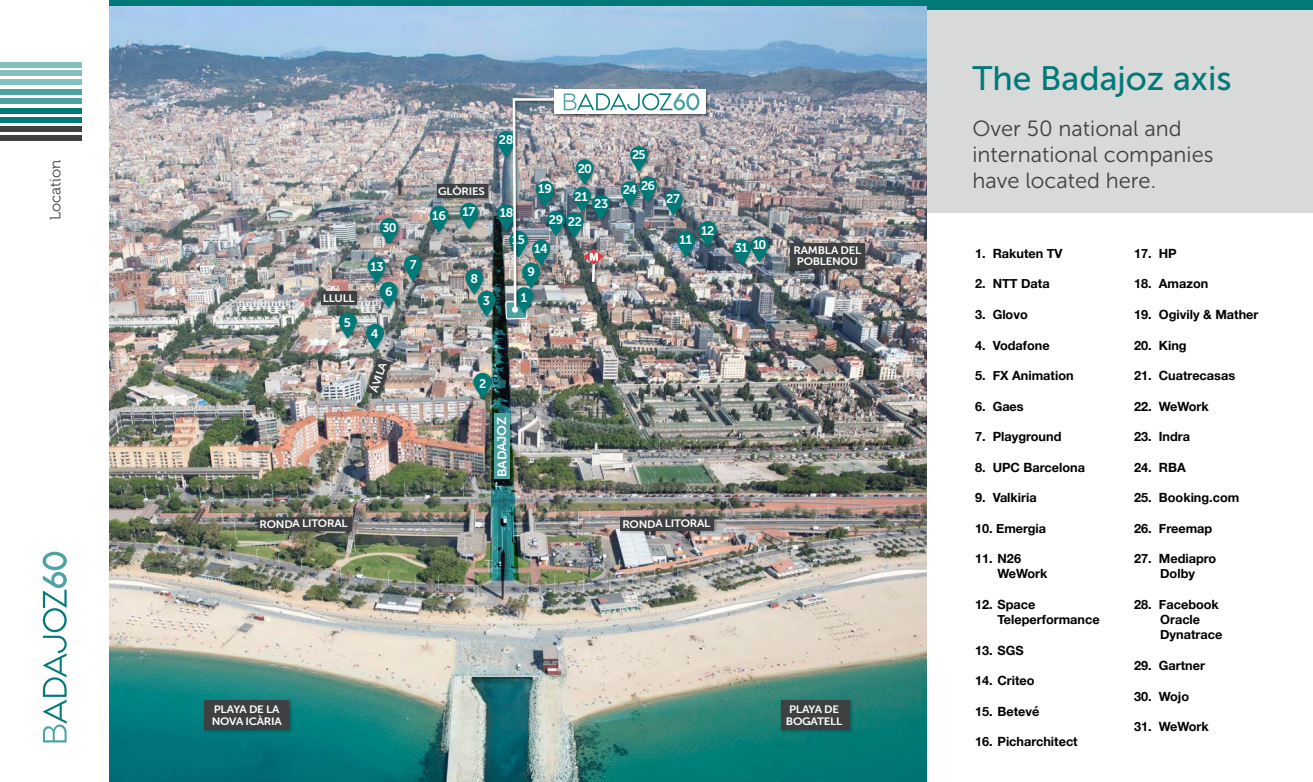
<style>
.page{position:relative;width:1313px;height:782px;background:#fff}
.page>*{position:absolute;margin:0;border:0;box-sizing:border-box;transform-origin:0 0}
.t1{font:33.75px "Museo Sans 500";color:#007979}
.t2{font:21.88px/26.2px "Museo Sans 300";color:#3e4042}
.t3{font:15px "Museo 300";color:#3e4042}
.t4{font:700 12.69px/15.2px "Helvetica Neue";color:#000}
.t5{font:12.5px "Museo Sans 700";letter-spacing:-.025em;color:#fff}
.t6{font:12.38px "Museo Sans 700";letter-spacing:-.035em;color:#fff;scale:1.08 1}
.t7{font:10.69px/12.5px "Museo Sans 700";letter-spacing:-.035em;color:#fff;scale:1.08 1}
</style>
<div class="page">
<div style="left:849px;top:0;width:463px;height:212px;background:#d8d9d9"></div>
<div style="left:109px;top:0;width:1203px;height:9px;background:#007979"></div>
<svg style="left:43px;top:551px;width:24px;height:191px"></svg>
<img style="left:109px;top:7px;width:817px;height:774px">
<div style="left:364px;top:322px;width:24px;height:31px;background:#000;opacity:.3"></div>
<svg style="left:365px;top:323px;width:19px;height:27px"></svg>
<div style="left:337px;top:311px;width:23px;height:31px;background:#000;opacity:.3"></div>
<svg style="left:338px;top:312px;width:19px;height:27px"></svg>
<div style="left:402px;top:254px;width:24px;height:30px;background:#000;opacity:.3"></div>
<svg style="left:404px;top:255px;width:18px;height:26px"></svg>
<div style="left:749px;top:235px;width:23px;height:30px;background:#000;opacity:.3"></div>
<div style="left:731px;top:238px;width:23px;height:30px;background:#000;opacity:.3"></div>
<svg style="left:732px;top:236px;width:37px;height:29px"></svg>
<div style="left:428px;top:204px;width:24px;height:32px;background:#000;opacity:.3"></div>
<svg style="left:429px;top:206px;width:20px;height:27px"></svg>
<div style="left:458px;top:201px;width:24px;height:32px;background:#000;opacity:.3"></div>
<div style="left:378px;top:216px;width:24px;height:32px;background:#000;opacity:.3"></div>
<svg style="left:379px;top:218px;width:20px;height:27px"></svg>
<div style="left:697px;top:219px;width:23px;height:31px;background:#000;opacity:.3"></div>
<div style="left:378px;top:280px;width:23px;height:31px;background:#000;opacity:.3"></div>
<div style="left:366px;top:256px;width:23px;height:30px;background:#000;opacity:.3"></div>
<svg style="left:367px;top:257px;width:31px;height:51px;background:#5f8b8c"></svg>
<div style="left:398px;top:180px;width:6px;height:18px;background:#000;opacity:.5"></div>
<hr style="left:398px;top:181px;width:3px;height:14px;background:#3e4042">
<div style="left:825px;top:267px;width:6px;height:21px;background:#000;opacity:.5"></div>
<hr style="left:825px;top:267px;width:3px;height:17px;background:#3e4042">
<div style="left:552px;top:88px;width:157px;height:30px;background:#000;opacity:.5"></div>
<div style="left:554px;top:89px;width:151px;height:25px;background:#fff"></div>
<img style="left:459px;top:93px;width:258px;height:487px">
<div style="left:788px;top:241px;width:80px;height:31px;background:#000;opacity:.3"></div>
<div style="left:790px;top:243px;width:74px;height:25px;background:#3e4042"></div>
<div style="left:319px;top:290px;width:42px;height:19px;background:#000;opacity:.3"></div>
<div style="left:321px;top:291px;width:36px;height:14px;background:#3e4042"></div>
<div style="left:256px;top:515px;width:100px;height:19px;background:#000;opacity:.3"></div>
<div style="left:258px;top:517px;width:94px;height:13px;background:#3e4042"></div>
<div style="left:619px;top:515px;width:99px;height:19px;background:#000;opacity:.3"></div>
<div style="left:620px;top:517px;width:94px;height:13px;background:#3e4042"></div>
<div style="left:365px;top:356px;width:29px;height:43px;background:#000;opacity:.3"></div>
<svg style="left:366px;top:357px;width:25px;height:39px"></svg>
<div style="left:435px;top:183px;width:56px;height:19px;background:#000;opacity:.3"></div>
<div style="left:437px;top:184px;width:50px;height:14px;background:#3e4042"></div>
<div style="left:491px;top:411px;width:23px;height:72px;background:#000;opacity:.3"></div>
<div style="left:494px;top:413px;width:16px;height:66px;background:#4ea2a2"></div>
<div style="left:203px;top:699px;width:90px;height:35px;background:#000;opacity:.3"></div>
<div style="left:204px;top:700px;width:85px;height:29px;background:#3e4042"></div>
<div style="left:779px;top:699px;width:74px;height:35px;background:#000;opacity:.3"></div>
<div style="left:781px;top:700px;width:68px;height:29px;background:#3e4042"></div>
<div style="left:0;top:108px;width:81px;height:5px;background:#007979"></div>
<div style="left:0;top:117px;width:81px;height:5px;background:#007979"></div>
<div style="left:0;top:89px;width:81px;height:5px;background:#4ea2a2"></div>
<div style="left:0;top:99px;width:81px;height:5px;background:#4ea2a2"></div>
<div style="left:0;top:126px;width:81px;height:5px;background:#3e4042"></div>
<div style="left:0;top:135px;width:81px;height:5px;background:#3e4042"></div>
<div style="left:0;top:62px;width:81px;height:5px;background:#85bfbf"></div>
<div style="left:0;top:71px;width:81px;height:5px;background:#85bfbf"></div>
<div style="left:0;top:80px;width:81px;height:5px;background:#85bfbf"></div>
<p class="t3" style="left:47px;top:220px;width:61px;rotate:-90deg">Location</p>
<p class="t7" style="left:323px;top:292px;width:31px">LLULL</p>
<p class="t5" style="left:344px;top:315px;width:9px">5</p>
<p class="t5" style="left:382px;top:221px;width:16px">30</p>
<p class="t5" style="left:370px;top:259px;width:15px">13</p>
<p class="t5" style="left:385px;top:285px;width:9px">6</p>
<p class="t5" style="left:371px;top:327px;width:9px">4</p>
<p class="t7" style="left:368px;top:389px;width:30px;rotate:-71deg">ÁVILA</p>
<p class="t5" style="left:410px;top:257px;width:8px">7</p>
<p class="t7" style="left:438px;top:185px;width:45px">GLÒRIES</p>
<p class="t5" style="left:432px;top:208px;width:15px">16</p>
<p class="t5" style="left:462px;top:205px;width:14px">17</p>
<p class="t5" style="left:470px;top:271px;width:9px">8</p>
<p class="t5" style="left:499px;top:133px;width:16px">28</p>
<p class="t5" style="left:500px;top:206px;width:15px">18</p>
<p class="t5" style="left:512px;top:232px;width:15px">15</p>
<p class="t5" style="left:538px;top:182px;width:15px">19</p>
<p class="t5" style="left:578px;top:162px;width:16px">20</p>
<p class="t5" style="left:574px;top:189px;width:15px">21</p>
<p class="t5" style="left:594px;top:196px;width:16px">23</p>
<p class="t5" style="left:549px;top:214px;width:35px">29 22</p>
<p class="t5" style="left:534px;top:241px;width:15px">14</p>
<p class="t5" style="left:527px;top:265px;width:9px">9</p>
<p class="t5" style="left:483px;top:294px;width:9px">3</p>
<p class="t5" style="left:521px;top:291px;width:8px">1</p>
<p class="t5" style="left:632px;top:147px;width:15px">25</p>
<p class="t5" style="left:641px;top:178px;width:15px">26</p>
<p class="t5" style="left:623px;top:182px;width:15px">24</p>
<p class="t5" style="left:666px;top:192px;width:15px">27</p>
<p class="t5" style="left:679px;top:233px;width:14px">11</p>
<p class="t5" style="left:701px;top:223px;width:15px">12</p>
<p class="t5" style="left:479px;top:376px;width:9px">2</p>
<p class="t6" style="left:495px;top:476px;width:57px;rotate:-90deg">BADAJOZ</p>
<p class="t7" style="left:260px;top:517px;width:83px">RONDA LITORAL</p>
<p class="t7" style="left:622px;top:517px;width:83px">RONDA LITORAL</p>
<p class="t5" style="left:735px;top:239px;width:33px">31 10</p>
<p class="t7" style="left:793px;top:244px;width:64px;line-height:11.3px;text-align:center">RAMBLA DEL<br>POBLENOU</p>
<p class="t7" style="left:212px;top:702px;width:66px">PLAYA DE LA<br>NOVA ICÀRIA</p>
<p class="t7" style="left:786px;top:702px;width:54px">PLAYA DE<br>BOGATELL</p>
<h1 class="t1" style="left:972px;top:60px;width:260px">The Badajoz axis</h1>
<h2 class="t2" style="left:972px;top:115px;width:242px">Over 50 national and international companies have located here.</h2>
<p class="t4" style="left:975px;top:246px;width:89px">1. Rakuten TV</p>
<p class="t4" style="left:975px;top:276px;width:76px">2. NTT Data</p>
<p class="t4" style="left:975px;top:307px;width:54px">3. Glovo</p>
<p class="t4" style="left:975px;top:337px;width:76px">4. Vodafone</p>
<p class="t4" style="left:975px;top:368px;width:100px">5. FX Animation</p>
<p class="t4" style="left:975px;top:398px;width:50px">6. Gaes</p>
<p class="t4" style="left:975px;top:429px;width:88px">7. Playground</p>
<p class="t4" style="left:975px;top:459px;width:111px">8. UPC Barcelona</p>
<p class="t4" style="left:975px;top:490px;width:63px">9. Valkiria</p>
<p class="t4" style="left:975px;top:520px;width:73px">10. Emergia</p>
<p class="t4" style="left:997px;top:551px;width:51px;text-indent:-23px">11. N26<br>WeWork</p>
<p class="t4" style="left:997px;top:597px;width:104px;text-indent:-23px">12. Space<br>Teleperformance</p>
<p class="t4" style="left:975px;top:642px;width:50px">13. SGS</p>
<p class="t4" style="left:975px;top:673px;width:61px">14. Criteo</p>
<p class="t4" style="left:975px;top:703px;width:66px">15. Betevé</p>
<p class="t4" style="left:975px;top:734px;width:104px">16. Picharchitect</p>
<p class="t4" style="left:1134px;top:246px;width:44px">17. HP</p>
<p class="t4" style="left:1134px;top:276px;width:76px">18. Amazon</p>
<p class="t4" style="left:1134px;top:307px;width:126px">19. Ogivily &amp; Mather</p>
<p class="t4" style="left:1134px;top:337px;width:54px">20. King</p>
<p class="t4" style="left:1134px;top:368px;width:102px">21. Cuatrecasas</p>
<p class="t4" style="left:1134px;top:398px;width:76px">22. WeWork</p>
<p class="t4" style="left:1134px;top:429px;width:58px">23. Indra</p>
<p class="t4" style="left:1134px;top:459px;width:53px">24. RBA</p>
<p class="t4" style="left:1134px;top:490px;width:107px">25. Booking.com</p>
<p class="t4" style="left:1134px;top:520px;width:80px">26. Freemap</p>
<p class="t4" style="left:1134px;top:551px;width:84px;text-align:center">27. Mediapro<br>Dolby</p>
<p class="t4" style="left:1160px;top:597px;width:64px;text-indent:-26px">28. Facebook<br>Oracle<br>Dynatrace</p>
<p class="t4" style="left:1134px;top:658px;width:72px">29. Gartner</p>
<p class="t4" style="left:1134px;top:688px;width:57px">30. Wojo</p>
<p class="t4" style="left:1134px;top:719px;width:76px">31. WeWork</p>
</div>
